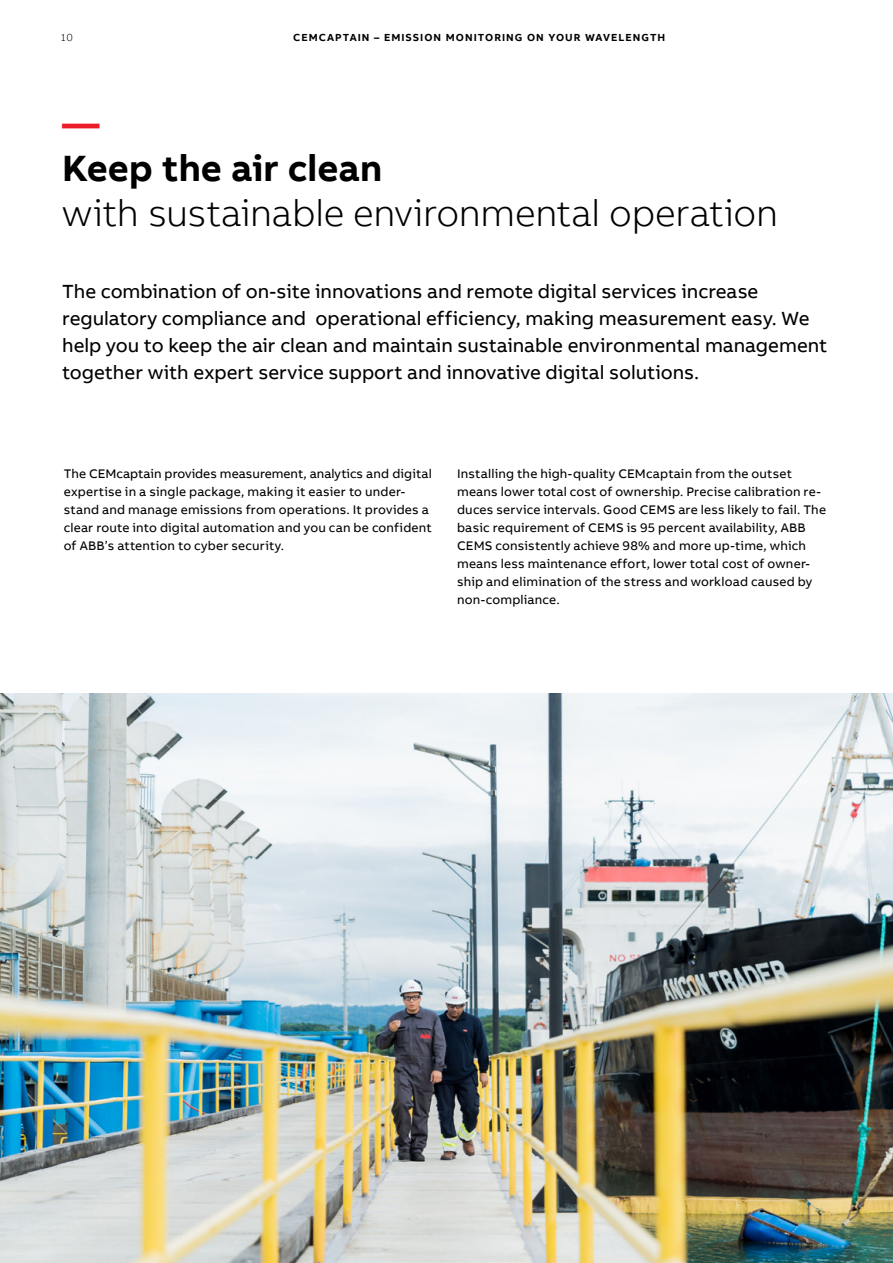
<style>
.page{position:relative;width:893px;height:1263px;background:#fff}
.page>*{position:absolute;margin:0;border:0;box-sizing:border-box;transform-origin:0 0}
.t1{font:300 37.5px "AB Bvoice";letter-spacing:-.01em;color:#000}
.t2{font:700 37.5px "AB Bvoice";color:#000}
.t3{font:700 37.5px "AB Bvoice";color:#ed1c29}
.t4{font:19.5px/27px "AB Bvoice";color:#000}
.t5{font:12.75px/18px "AB Bvoice";letter-spacing:.015em;color:#000}
.t6{font:700 10.5px "AB Bvoice";letter-spacing:.1em;color:#000}
.t7{font:300 10.5px "AB Bvoice";color:#000}
</style>
<div class="page">
<img style="left:0;top:694px;width:893px;height:569px">
<p class="t7" style="left:61px;top:32px;width:13px">10</p>
<p class="t6" style="left:293px;top:31px;width:374px">CEMCAPTAIN – EMISSION MONITORING ON YOUR WAVELENGTH</p>
<h1 class="t3" style="left:62px;top:99px;width:39px">—</h1>
<h1 class="t2" style="left:62px;top:144px;width:322px">Keep the air clean</h1>
<h1 class="t1" style="left:62px;top:191px;width:717px">with sustainable environmental operation</h1>
<p class="t4" style="left:62px;top:278px;width:767px">The combination of on-site innovations and remote digital services increase regulatory compliance and operational efficiency, making measurement easy. We help you to keep the air clean and maintain sustainable environmental management together with expert service support and innovative digital solutions.</p>
<p class="t5" style="left:64px;top:465px;width:370px">The CEMcaptain provides measurement, analytics and digital expertise in a single package, making it easier to under&shy;stand and manage emissions from operations. It provides a clear route into digital automation and you can be confident of ABB’s attention to cyber security.</p>
<p class="t5" style="left:457px;top:465px;width:370px">Installing the high-quality CEMcaptain from the outset means lower total cost of ownership. Precise calibration re&shy;duces service intervals. Good CEMS are less likely to fail. The basic requirement of CEMS is 95 percent availability, ABB CEMS consistently achieve 98% and more up-time, which means less maintenance effort, lower total cost of owner&shy;ship and elimination of the stress and workload caused by non-compliance.</p>
</div>
